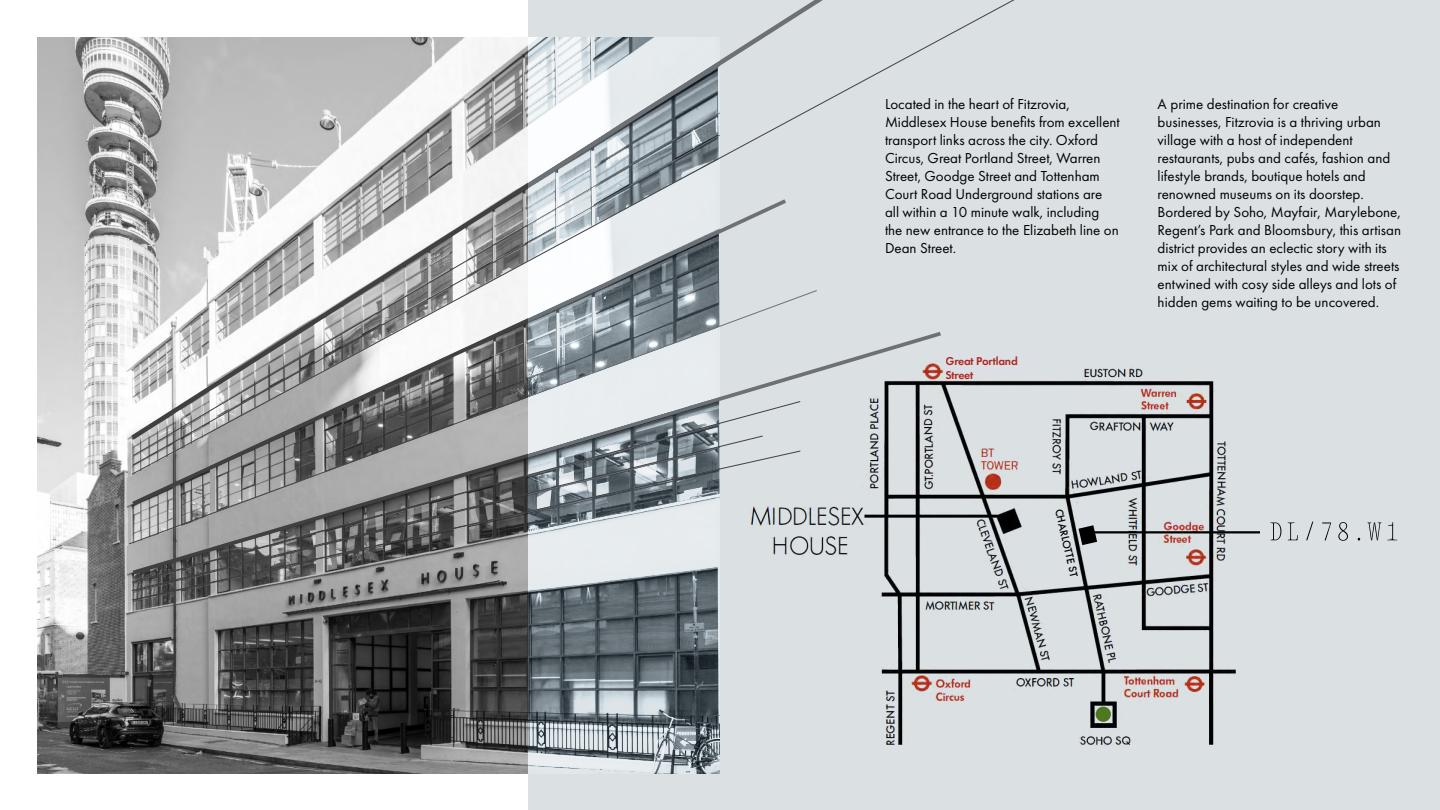
<style>
.page{position:relative;width:1440px;height:810px;background:#fff}
.page>*{position:absolute;margin:0;border:0;box-sizing:border-box;transform-origin:0 0}
.t1{font:15px/18px "Futura PT";color:#000}
.t2{font:600 11.85px/14.2px "Futura PT";letter-spacing:-.02em;color:#ad291f}
.t3{font:500 11.32px "Futura PT";color:#000}
</style>
<div class="page">
<div style="left:528px;top:0;width:912px;height:810px;background:#dbe0e3"></div>
<img style="left:880px;top:366px;width:361px;height:381px">
<svg style="left:1073px;top:498px;width:41px;height:82px"></svg>
<svg style="left:1270px;top:522px;width:127px;height:19px"></svg>
<hr style="left:1092px;top:531px;width:168px;height:2px;background:#000">
<img style="left:38px;top:38px;width:682px;height:736px">
<svg style="left:129px;top:475px;width:816px;height:102px"></svg>
<svg style="left:131px;top:0;width:911px;height:475px"></svg>
<svg style="left:131px;top:401px;width:670px;height:49px"></svg>
<svg style="left:131px;top:450px;width:670px;height:151px"></svg>
<svg style="left:131px;top:435px;width:633px;height:156px"></svg>
<div style="left:1096px;top:707px;width:15px;height:15px;background:#4d781e;border-radius:50%"></div>
<p class="t1" style="left:885px;top:95px;width:236px">Located in the heart of Fitzrovia, Middlesex House benefits from excellent transport links across the city. Oxford Circus, Great Portland Street, Warren Street, Goodge Street and Tottenham Court Road Underground stations are all within a 10 minute walk, including the new entrance to the Elizabeth line on Dean Street.</p>
<p class="t1" style="left:1158px;top:95px;width:245px">A prime destination for creative businesses, Fitzrovia is a thriving urban village with a host of independent restaurants, pubs and cafés, fashion and lifestyle brands, boutique hotels and renowned museums on its doorstep.<br>Bordered by Soho, Mayfair, Marylebone, Regent’s Park and Bloomsbury, this artisan district provides an eclectic story with its mix of architectural styles and wide streets entwined with cosy side alleys and lots of hidden gems waiting to be uncovered.</p>
<p class="t2" style="left:946px;top:353px;width:74px">Great Portland<br>Street</p>
<p class="t3" style="left:1065px;top:507px;width:71px;rotate:77deg">CHARLOTTE ST</p>
</div>
